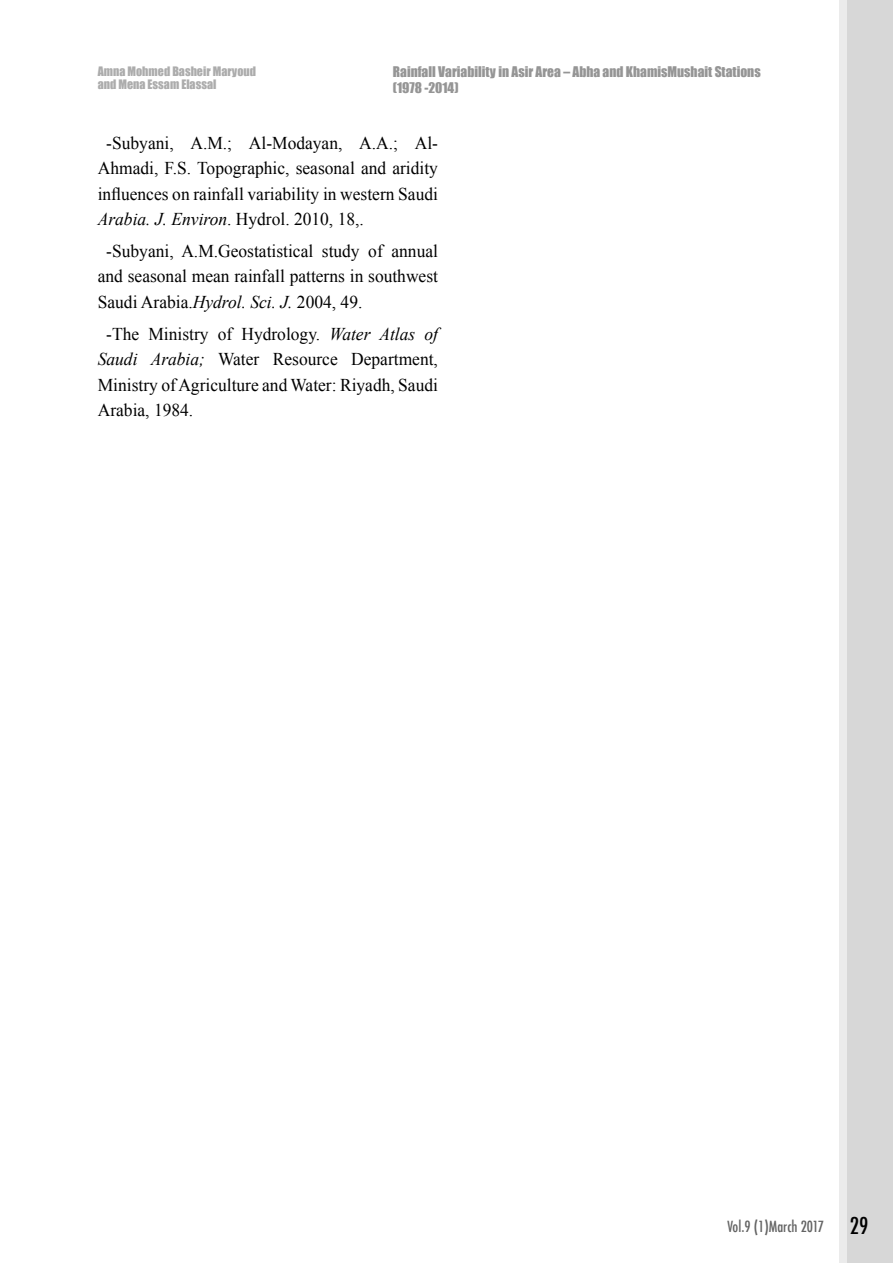
<style>
.page{position:relative;width:893px;height:1263px;background:#fff}
.page>*{position:absolute;margin:0;border:0;box-sizing:border-box;transform-origin:0 0}
.t1{font:18px/25.5px "Times New Roman";color:#000;text-align:justify}
.t2{font:500 condensed 15px "Futura";color:#636363}
.t3{font:13.5px/15.8px "Impact";color:#959595}
.t4{font:12px/12.8px "Impact";color:#acacac}
.s1{font-style:italic}
.s2{font-size:22.5px;color:#000}
</style>
<div class="page">
<div style="left:839px;top:0;width:54px;height:1263px;background:#ebebeb"></div>
<div style="left:847px;top:0;width:46px;height:1263px;background:#d7d7d7"></div>
<p class="t4" style="left:98px;top:65px;width:160px">Amna Mohmed Basheir Maryoud and Mena Essam Elassal</p>
<p class="t3" style="left:393px;top:63px;width:369px">Rainfall Variability in Asir Area – Abha and KhamisMushait Stations (1978 -2014)</p>
<p class="t1" style="left:98px;top:129px;width:342px;text-indent:9px">-Subyani, A.M.; Al-Modayan, A.A.; Al-Ahmadi, F.S. Topographic, seasonal and aridity influences on rainfall variability in western Saudi <span class="s1">Arabia. J. Environ</span>. Hydrol. 2010, 18,.</p>
<p class="t1" style="left:98px;top:238px;width:342px;text-indent:9px">-Subyani, A.M.Geostatistical study of annual and seasonal mean rainfall patterns in southwest Saudi Arabia.<span class="s1">Hydrol. Sci. J.</span> 2004, 49.</p>
<p class="t1" style="left:98px;top:321px;width:342px;text-indent:9px">-The Ministry of Hydrology. <span class="s1">Water Atlas of Saudi Arabia;</span> Water Resource Department, Ministry of Agriculture and Water: Riyadh, Saudi Arabia, 1984.</p>
<p class="t2" style="left:727px;top:1217px;width:142px">Vol.9 (1)March 2017 <span class="s2">29</span></p>
</div>
